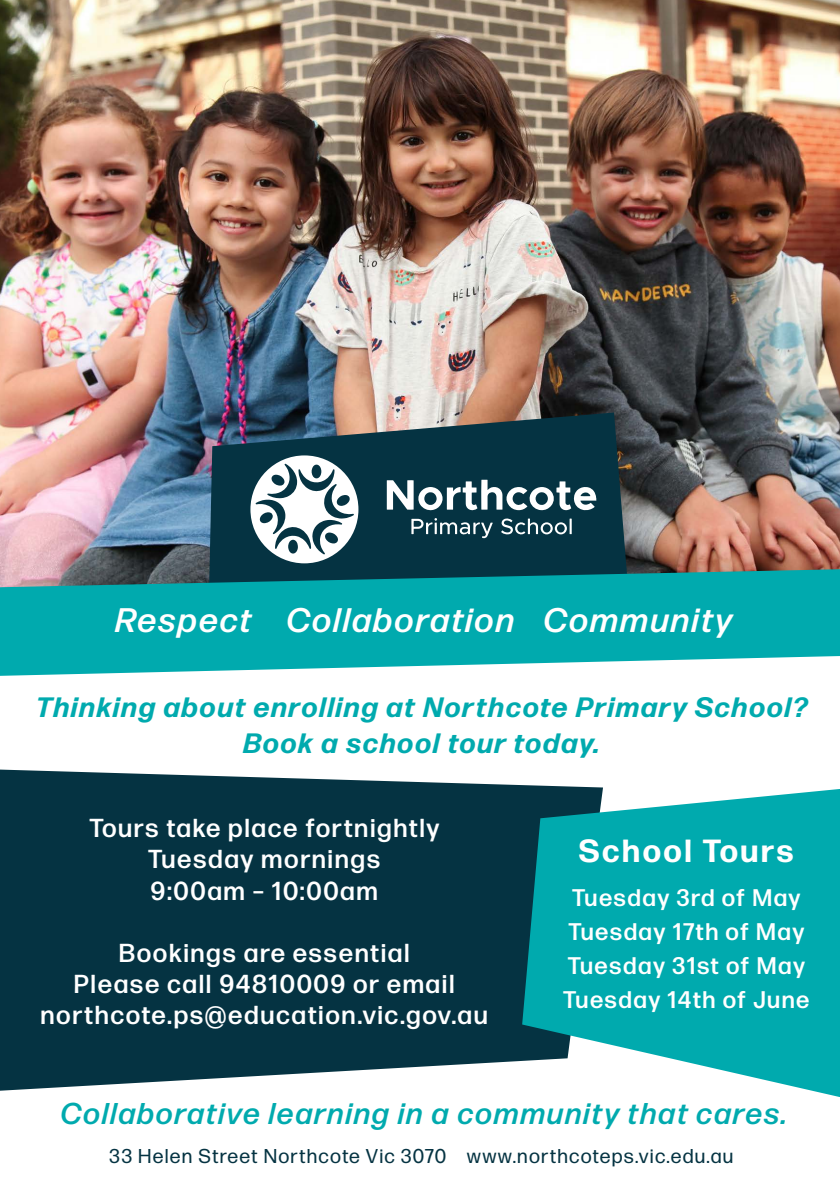
<style>
.page{position:relative;width:840px;height:1191px;background:#fff}
.page>*{position:absolute;margin:0;border:0;box-sizing:border-box;transform-origin:0 0}
.t1{font:italic 500 34px "Forma DJR Text";letter-spacing:.06em;color:#fff}
.t2{font:700 32px "Forma DJR Text";letter-spacing:.08em;color:#fff}
.t3{font:italic 500 30px "Forma DJR Text";letter-spacing:.06em;color:#00aaae}
.t4{font:italic 700 28px/36px "Forma DJR Text";letter-spacing:.06em;color:#00aaae;text-align:center}
.t5{font:500 26px/31.2px "Forma DJR Text";letter-spacing:.06em;color:#fff;text-align:center}
.t6{font:500 24px/34px "Forma DJR Text";letter-spacing:.06em;color:#fff;text-align:center}
.t7{font:20px "Forma DJR Text";letter-spacing:.06em;color:#053342}
</style>
<div class="page">
<img style="left:0;top:0;width:839px;height:569px">
<svg style="left:0;top:769px;width:602px;height:321px;background:#184250"></svg>
<svg style="left:208px;top:412px;width:423px;height:157px;background:#1b3f4c"></svg>
<svg style="left:0;top:569px;width:839px;height:107px;background:#1daaae"></svg>
<svg style="left:522px;top:789px;width:317px;height:308px;background:#22aeb2"></svg>
<svg style="left:250px;top:455px;width:108px;height:108px"></svg>
<svg style="left:386px;top:480px;width:210px;height:31px"></svg>
<svg style="left:500px;top:518px;width:71px;height:17px"></svg>
<svg style="left:411px;top:518px;width:81px;height:20px;background:#41646f"></svg>
<h1 class="t1" style="left:116px;top:599px;width:618px">Respect Collaboration Community</h1>
<p class="t4" style="left:36px;top:688px;width:772px">Thinking about enrolling at Northcote Primary School?<br>Book a school tour today.</p>
<p class="t5" style="left:89px;top:811px;width:351px">Tours take place fortnightly<br>Tuesday mornings<br>9:00am – 10:00am</p>
<p class="t5" style="left:41px;top:936px;width:448px">Bookings are essential<br>Please call 94810009 or email northcote.ps@education.vic.gov.au</p>
<p class="t2" style="left:578px;top:829px;width:216px">School Tours</p>
<p class="t6" style="left:563px;top:879px;width:247px">Tuesday 3rd of May<br>Tuesday 17th of May<br>Tuesday 31st of May<br>Tuesday 14th of June</p>
<p class="t3" style="left:61px;top:1094px;width:727px">Collaborative learning in a community that cares.</p>
<p class="t7" style="left:109px;top:1144px;width:625px">33 Helen Street Northcote Vic 3070 www.northcoteps.vic.edu.au</p>
</div>
